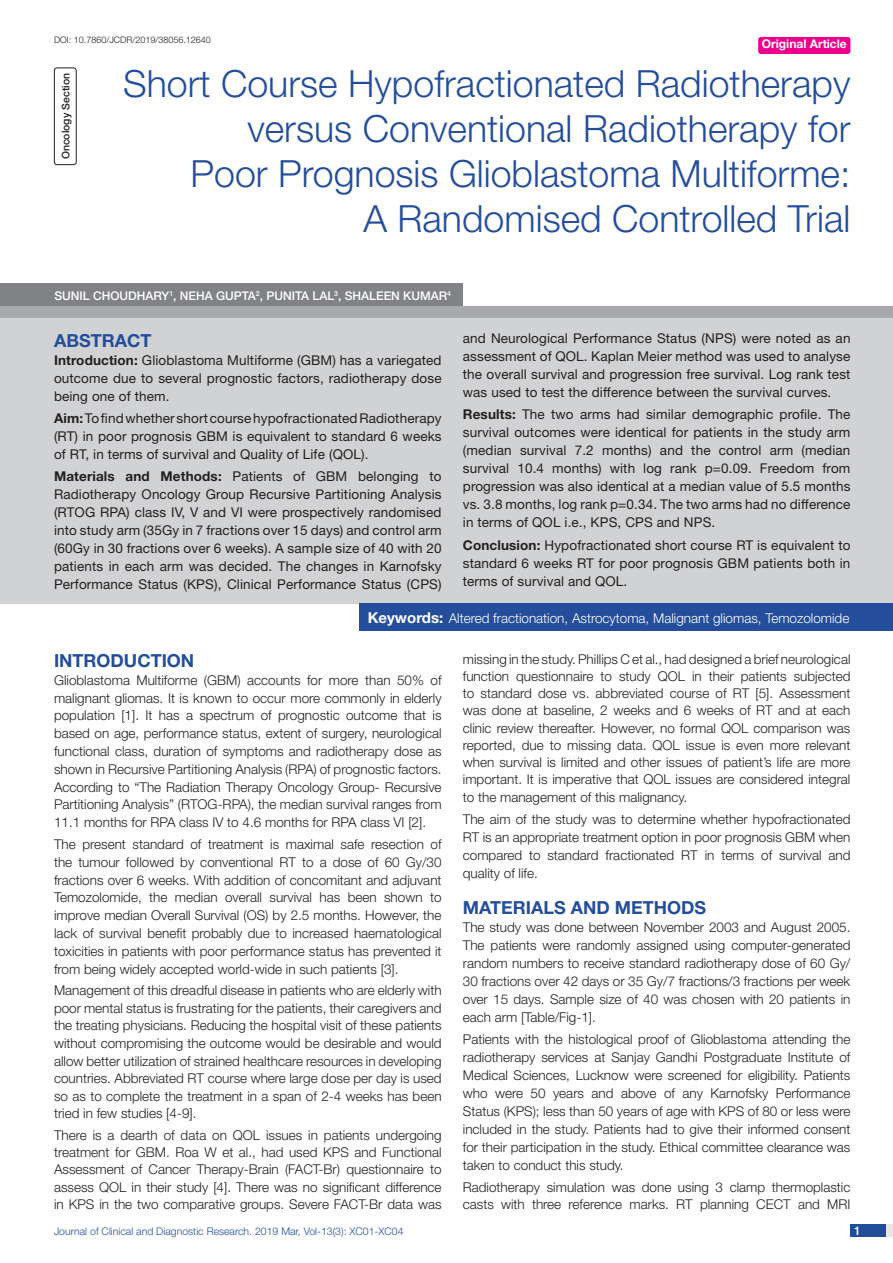
<style>
.page{position:relative;width:893px;height:1263px;background:#fff}
.page>*{position:absolute;margin:0;border:0;box-sizing:border-box;transform-origin:0 0}
.t1{font:300 37.5px/45px "Helvetica Neue";color:#244e9b;text-align:right}
.Heading{font:700 18px "Helvetica Neue";color:#244e9b}
.Abstract_head{font:700 18px "Helvetica Neue";color:#244e9b}
.Body_text{font:300 13.5px/17.7px "Helvetica Neue";color:#231f20;text-align:justify}
.Abstract_Text{font:13.5px/18px "Helvetica Neue";letter-spacing:.01em;color:#231f20;text-align:justify}
.Key_words{font:300 13.5px "Helvetica Neue";color:#fff}
.Author{font:500 12px "Helvetica Neue";color:#fff}
.t2{font:700 12px "Helvetica Neue";color:#fff}
.t3{font:300 10.5px "Helvetica Neue";color:#244e9b}
.section{font:500 10.5px "Helvetica Neue";color:#231f20}
.DOI{font:300 9px "Helvetica Neue";color:#231f20}
.s1{font-weight:700}
.s2{font-weight:700;font-size:15px}
</style>
<div class="page">
<div style="left:850px;top:1224px;width:43px;height:13px;background:#e6e7e9"></div>
<div style="left:850px;top:1224px;width:35px;height:13px;background:#214c99"></div>
<div style="left:758px;top:37px;width:92px;height:17px;background:#ed028c;border-radius:3px"></div>
<div style="left:54px;top:68px;width:23px;height:97px;border:1px solid #231f20;border-radius:3px"></div>
<div style="left:0;top:306px;width:893px;height:12px;background:#a8a9ad"></div>
<div style="left:0;top:284px;width:463px;height:22px;background:#808285"></div>
<div style="left:0;top:318px;width:893px;height:285px;background:#d1d2d4"></div>
<div style="left:360px;top:603px;width:533px;height:28px;background:#244e9b"></div>
<p class="DOI" style="left:54px;top:35px;width:158px">DOI: 10.7860/JCDR/2019/38056.12640</p>
<p class="t2" style="left:762px;top:37px;width:87px">Original Article</p>
<p class="section" style="left:59px;top:159px;width:88px;rotate:-90deg">Oncology Section</p>
<p class="t1" style="left:123px;top:60px;width:729px">Short Course Hypofractionated Radiotherapy versus Conventional Radiotherapy for<br>Poor Prognosis Glioblastoma Multiforme:<br>A Randomised Controlled Trial</p>
<p class="Author" style="left:54px;top:288px;width:398px">SUNIL CHOUDHARY<sup>1</sup>, NEHA GUPTA<sup>2</sup>, PUNITA LAL<sup>3</sup>, SHALEEN KUMAR<sup>4</sup></p>
<p class="Abstract_head" style="left:54px;top:329px;width:98px">ABSTRACT</p>
<p class="Abstract_Text" style="left:54px;top:351px;width:389px"><span class="s1">Introduction:</span> Glioblastoma Multiforme (GBM) has a variegated outcome due to several prognostic factors, radiotherapy dose being one of them.</p>
<p class="Abstract_Text" style="left:54px;top:409px;width:389px"><span class="s1">Aim:</span> To find whether short course hypofractionated Radiotherapy (RT) in poor prognosis GBM is equivalent to standard 6 weeks of RT, in terms of survival and Quality of Life (QOL).</p>
<p class="Abstract_Text" style="left:54px;top:467px;width:389px"><span class="s1">Materials and Methods:</span> Patients of GBM belonging to Radiotherapy Oncology Group Recursive Partitioning Analysis (RTOG RPA) class IV, V and VI were prospectively randomised into study arm (35Gy in 7 fractions over 15 days) and control arm (60Gy in 30 fractions over 6 weeks). A sample size of 40 with 20 patients in each arm was decided. The changes in Karnofsky Performance Status (KPS), Clinical Performance Status (CPS)</p>
<p class="Abstract_Text" style="left:463px;top:329px;width:389px">and Neurological Performance Status (NPS) were noted as an assessment of QOL. Kaplan Meier method was used to analyse the overall survival and progression free survival. Log rank test was used to test the difference between the survival curves.</p>
<p class="Abstract_Text" style="left:463px;top:405px;width:389px"><span class="s1">Results:</span> The two arms had similar demographic profile. The survival outcomes were identical for patients in the study arm (median survival 7.2 months) and the control arm (median survival 10.4 months) with log rank p=0.09. Freedom from progression was also identical at a median value of 5.5 months vs. 3.8 months, log rank p=0.34. The two arms had no difference in terms of QOL i.e., KPS, CPS and NPS.</p>
<p class="Abstract_Text" style="left:463px;top:536px;width:389px"><span class="s1">Conclusion:</span> Hypofractionated short course RT is equivalent to standard 6 weeks RT for poor prognosis GBM patients both in terms of survival and QOL.</p>
<p class="Key_words" style="left:368px;top:610px;width:483px"><span class="s2">Keywords:</span> Altered fractionation, Astrocytoma, Malignant gliomas, Temozolomide</p>
<p class="Heading" style="left:54px;top:650px;width:142px">Introduction</p>
<p class="Body_text" style="left:54px;top:671px;width:389px">Glioblastoma Multiforme (GBM) accounts for more than 50% of malignant gliomas. It is known to occur more commonly in elderly population [1]. It has a spectrum of prognostic outcome that is based on age, performance status, extent of surgery, neurological functional class, duration of symptoms and radiotherapy dose as shown in Recursive Partitioning Analysis (RPA) of prognostic factors.<br>According to “The Radiation Therapy Oncology Group- Recursive Partitioning Analysis” (RTOG-RPA), the median survival ranges from 11.1 months for RPA class IV to 4.6 months for RPA class VI [2].</p>
<p class="Body_text" style="left:54px;top:835px;width:389px">The present standard of treatment is maximal safe resection of the tumour followed by conventional RT to a dose of 60 Gy/30 fractions over 6 weeks. With addition of concomitant and adjuvant Temozolomide, the median overall survival has been shown to improve median Overall Survival (OS) by 2.5 months. However, the lack of survival benefit probably due to increased haematological toxicities in patients with poor performance status has prevented it from being widely accepted world-wide in such patients [3].</p>
<p class="Body_text" style="left:54px;top:981px;width:389px">Management of this dreadful disease in patients who are elderly with poor mental status is frustrating for the patients, their caregivers and the treating physicians. Reducing the hospital visit of these patients without compromising the outcome would be desirable and would allow better utilization of strained healthcare resources in developing countries. Abbreviated RT course where large dose per day is used so as to complete the treatment in a span of 2-4 weeks has been tried in few studies [4-9].</p>
<p class="Body_text" style="left:54px;top:1126px;width:389px;line-height:17.2px">There is a dearth of data on QOL issues in patients undergoing treatment for GBM. Roa W et al., had used KPS and Functional Assessment of Cancer Therapy-Brain (FACT-Br) questionnaire to assess QOL in their study [4]. There was no significant difference in KPS in the two comparative groups. Severe FACT-Br data was</p>
<p class="Body_text" style="left:463px;top:650px;width:389px;line-height:17.2px">missing in the study. Phillips C et al., had designed a brief neurological function questionnaire to study QOL in their patients subjected to standard dose vs. abbreviated course of RT [5]. Assessment was done at baseline, 2 weeks and 6 weeks of RT and at each clinic review thereafter. However, no formal QOL comparison was reported, due to missing data. QOL issue is even more relevant when survival is limited and other issues of patient’s life are more important. It is imperative that QOL issues are considered integral to the management of this malignancy.</p>
<p class="Body_text" style="left:463px;top:810px;width:389px">The aim of the study was to determine whether hypofractionated RT is an appropriate treatment option in poor prognosis GBM when compared to standard fractionated RT in terms of survival and quality of life.</p>
<p class="Heading" style="left:463px;top:896px;width:50px">Materials</p>
<p class="Heading" style="left:571px;top:896px;width:135px">and Methods</p>
<p class="Body_text" style="left:463px;top:918px;width:389px">The study was done between November 2003 and August 2005.<br>The patients were randomly assigned using computer-generated random numbers to receive standard radiotherapy dose of 60 Gy/ 30 fractions over 42 days or 35 Gy/7 fractions/3 fractions per week over 15 days. Sample size of 40 was chosen with 20 patients in each arm [Table/Fig-1].</p>
<p class="Body_text" style="left:463px;top:1030px;width:389px">Patients with the histological proof of Glioblastoma attending the radiotherapy services at Sanjay Gandhi Postgraduate Institute of Medical Sciences, Lucknow were screened for eligibility. Patients who were 50 years and above of any Karnofsky Performance Status (KPS); less than 50 years of age with KPS of 80 or less were included in the study. Patients had to give their informed consent for their participation in the study. Ethical committee clearance was taken to conduct this study.</p>
<p class="Body_text" style="left:463px;top:1178px;width:389px;line-height:17.2px">Radiotherapy simulation was done using 3 clamp thermoplastic casts with three reference marks. RT planning CECT and MRI</p>
<p class="t3" style="left:54px;top:1225px;width:351px">Journal of Clinical and Diagnostic Research. 2019 Mar, Vol-13(3): XC01-XC04</p>
<p class="Author" style="left:854px;top:1223px;width:8px">1</p>
</div>
